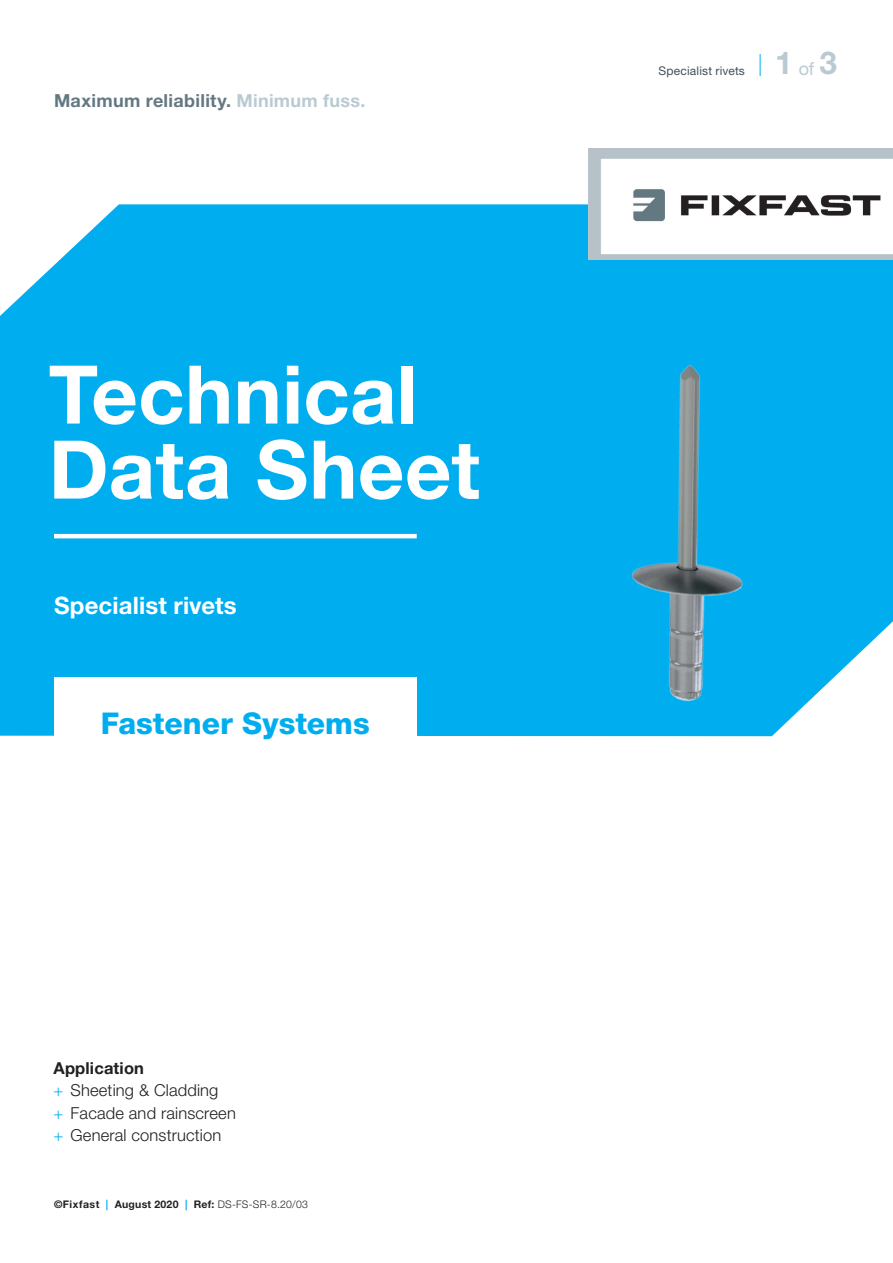
<style>
.page{position:relative;width:893px;height:1263px;background:#fff}
.page>*{position:absolute;margin:0;border:0;box-sizing:border-box;transform-origin:0 0}
.t1{font:700 81px/75px "Helvetica Neue LT Std";letter-spacing:.005em;color:#fff}
.t2{font:700 31.5px "Helvetica Neue LT Std";color:#bacad2}
.t3{font:800 30px "Helvetica Neue LT Std";color:#00aeef}
.t4{font:700 24px "Helvetica Neue LT Std";letter-spacing:.005em;color:#fff}
.t5{font:700 18px "Helvetica Neue LT Std";letter-spacing:.015em;color:#647882}
.t6{font:300 16.5px/22.5px "Helvetica Neue LT Std";letter-spacing:.01em;color:#231f20}
.t7{font:12px "Helvetica Neue LT Std";letter-spacing:.015em;color:#425159}
.t8{font:700 10.5px "Helvetica Neue LT Std";letter-spacing:.02em;color:#231f20}
.s1{color:#bacad2}
.s2{font-weight:700}
.s3{color:#00aeef}
.s4{font-weight:300}
.s5{font-weight:400;font-size:18px}
</style>
<div class="page">
<div style="left:0;top:204px;width:893px;height:532px;background:#00aeef"></div>
<img style="left:588px;top:149px;width:305px;height:110px">
<div style="left:54px;top:677px;width:363px;height:97px;background:#fff"></div>
<hr style="left:54px;top:534px;width:363px;height:4px;background:#fff">
<svg style="left:760px;top:54px;width:1px;height:22px"></svg>
<img style="left:578px;top:342px;width:202px;height:388px">
<p class="t5" style="left:54px;top:89px;width:313px">Maximum reliability. <span class="s1">Minimum fuss.</span></p>
<h1 class="t1" style="left:49px;top:355px;width:433px">Technical<br>Data Sheet</h1>
<h3 class="t4" style="left:54px;top:591px;width:184px">Specialist rivets</h3>
<h3 class="t3" style="left:101px;top:706px;width:270px">Fastener Systems</h3>
<p class="t6" style="left:54px;top:1056px;width:184px"><span class="s2">Application<br></span><span class="s3">+</span> Sheeting &amp; Cladding<br><span class="s3">+</span> Facade and rainscreen <span class="s3">+</span> General construction</p>
<p class="t8" style="left:54px;top:1198px;width:255px">©Fixfast <span class="s3">|</span> August 2020 <span class="s3">|</span> Ref: <span class="s4">DS-FS-SR-8.20/03</span></p>
<p class="t7" style="left:659px;top:64px;width:88px">Specialist rivets</p>
<h2 class="t2" style="left:775px;top:43px;width:63px">1<span class="s5">of</span>3</h2>
</div>
